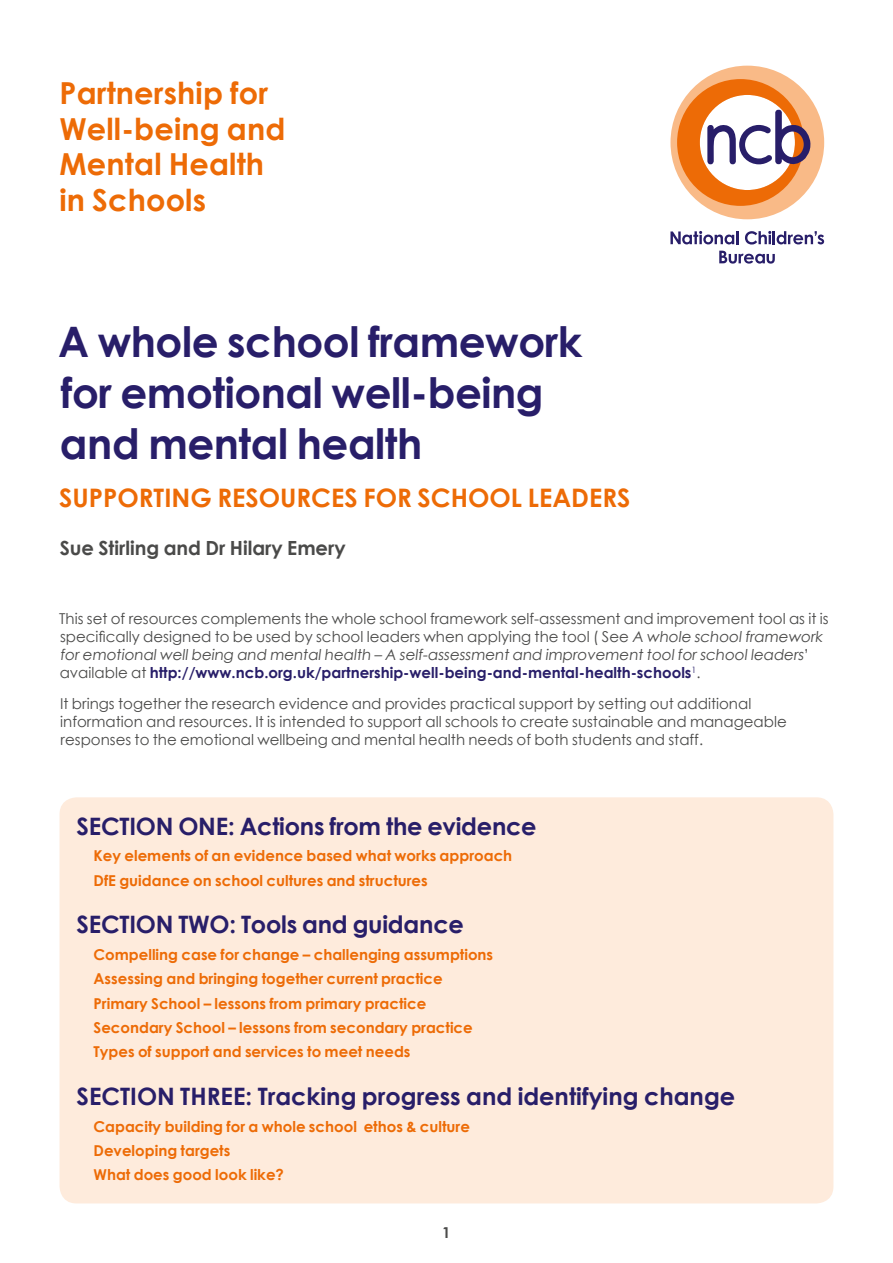
<style>
.page{position:relative;width:893px;height:1263px;background:#fff}
.page>*{position:absolute;margin:0;border:0;box-sizing:border-box;transform-origin:0 0}
.t1{font:700 42px/51px "Century Gothic";letter-spacing:-.01em;color:#281e69}
.t2{font:700 30.3px/36px "Century Gothic";letter-spacing:.005em;color:#ed6b06}
.t3{font:700 25.5px "Century Gothic";color:#ed6b06}
.t4{font:700 24px "Century Gothic";letter-spacing:-.01em;color:#281e69}
.t5{font:700 19.5px "Century Gothic";color:#4a4a49}
.t6{font:15px/18px "Century Gothic";color:#4a4a49}
.t7{font:700 15px/24.3px "Century Gothic";color:#ed6b06}
.t8{font:700 15px "Century Gothic";color:#4a4a49}
.s1{font-weight:700;color:#281e69}
</style>
<div class="page">
<div style="left:60px;top:797px;width:773px;height:406px;background:#feebdc;border-radius:17px"></div>
<svg style="left:670px;top:66px;width:154px;height:153px"></svg>
<svg style="left:670px;top:231px;width:69px;height:13px"></svg>
<svg style="left:745px;top:231px;width:79px;height:14px"></svg>
<svg style="left:719px;top:251px;width:56px;height:13px"></svg>
<h2 class="t2" style="left:60px;top:73px;width:227px">Partnership for<br>Well-being and<br>Mental Health in Schools</h2>
<h1 class="t1" style="left:58px;top:314px;width:526px">A whole school framework for emotional well-being and mental health</h1>
<h3 class="t3" style="left:59px;top:478px;width:45px">Supportin</h3>
<h3 class="t3" style="left:190px;top:478px;width:43px">g reso</h3>
<h3 class="t3" style="left:280px;top:478px;width:32px">urces</h3>
<h3 class="t3" style="left:363px;top:478px;width:74px">for schoo</h3>
<h3 class="t3" style="left:511px;top:478px;width:44px">l leaders</h3>
<h3 class="t5" style="left:60px;top:533px;width:287px">Sue Stirling and Dr Hilary Emery</h3>
<p class="t6" style="left:59px;top:609px;width:771px">This set of resources complements the whole school framework self-assessment and improvement tool as it is specifically designed to be used by school leaders when applying the tool ( See A whole schoolframework foremotionalwellbeing and mentalhealth – A self-assessment and improvement toolforschoolleaders’ available at <span class="s1">http://www.ncb.org.uk/partnership-well-being-and-mental-health-schools</span><sup>1</sup>.</p>
<p class="t6" style="left:60px;top:694px;width:728px">It brings together the research evidence and provides practical support by setting out additional information and resources. It is intended to support all schools to create sustainable and manageable responses to the emotional wellbeing and mental health needs of both students and staff.</p>
<h3 class="t4" style="left:77px;top:808px;width:462px">SECTION ONE: Actions from the evidence</h3>
<p class="t7" style="left:94px;top:843px;width:420px">Key elements of an evidence based what works approach<br>DfE guidance on school cultures and structures</p>
<h3 class="t4" style="left:77px;top:906px;width:389px">SECTION TWO: Tools and guidance</h3>
<p class="t7" style="left:94px;top:942px;width:401px">Compelling case for change – challenging assumptions Assessing and bringing together current practice Primary School – lessons from primary practice Secondary School – lessons from secondary practice Types of support and services to meet needs</p>
<h3 class="t4" style="left:77px;top:1078px;width:660px">SECTION THREE: Tracking progress and identifying change</h3>
<p class="t7" style="left:94px;top:1113px;width:378px">Capacity building for a whole school ethos &amp; culture<br>Developing targets<br>What does good look like?</p>
<p class="t8" style="left:442px;top:1221px;width:10px">1</p>
</div>
